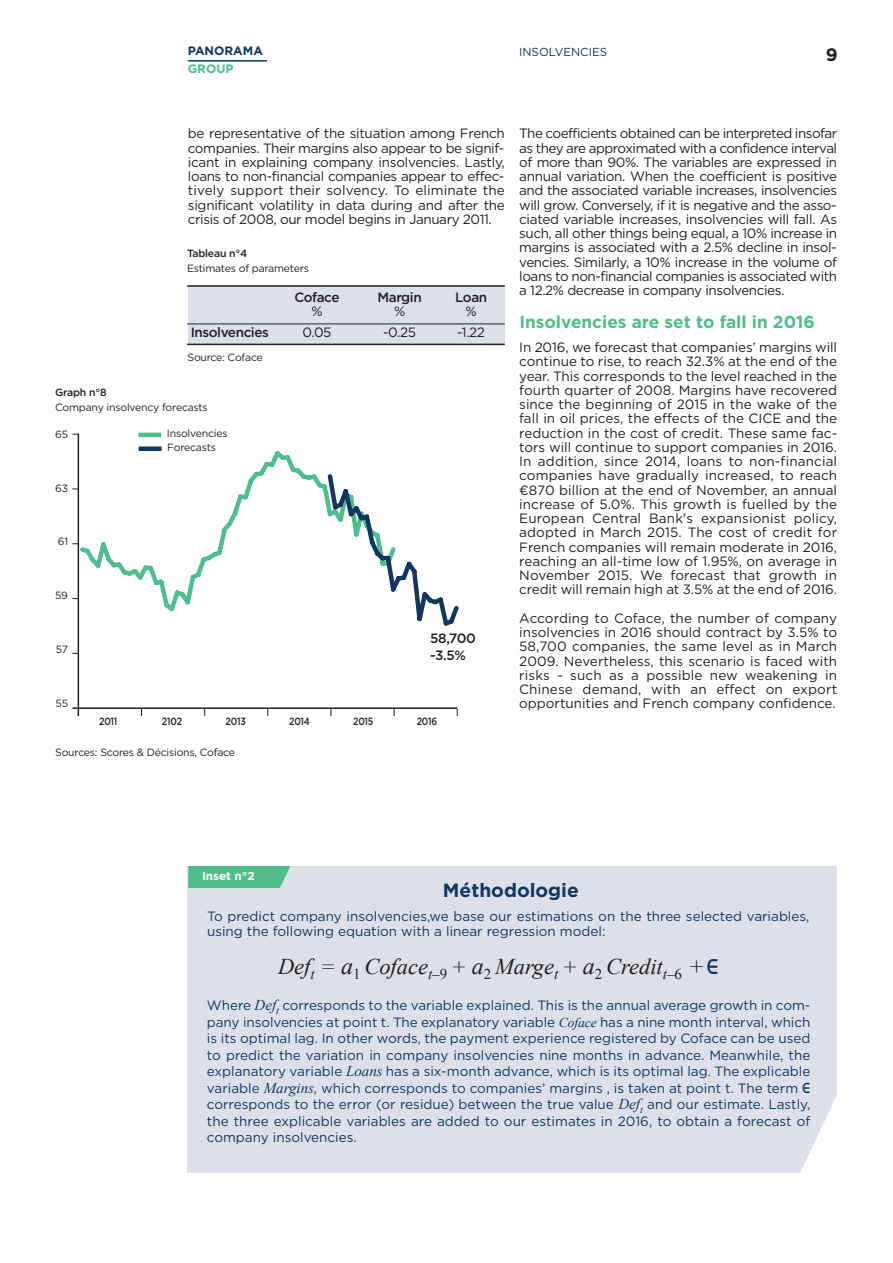
<style>
.page{position:relative;width:893px;height:1263px;background:#fff}
.page>*{position:absolute;margin:0;border:0;box-sizing:border-box;transform-origin:0 0}
.t1{font:italic 22.5px "Times New Roman";color:#231f20}
.t2{font:700 19.2px "Gotham";color:#113761}
.t3{font:700 18px "Gotham";color:#231f20}
.t4{font:700 17.25px "Gotham";color:#50bd88}
.t5{font:13.5px/14.2px "Gotham";letter-spacing:-.02em;color:#231f20;text-align:justify}
.t6{font:13.5px/16.5px "Gotham";color:#113761}
.t7{font:500 13.5px/16.2px "Gotham";letter-spacing:-.03em;color:#231f20}
.t8{font:700 12.15px "Gotham";color:#113761}
.t9{font:700 12.15px "Gotham";color:#50bd88}
.t10{font:700 11.7px "Gotham";color:#fff}
.t11{font:11.55px "Gotham";color:#113761}
.t12{font:10.5px/13.8px "Gotham";letter-spacing:-.02em;color:#231f20}
.t13{font:500 10.5px "Gotham";letter-spacing:-.02em;color:#231f20;scale:.85 1}
.t14{font:500 10.5px "Gotham";letter-spacing:-.02em;color:#231f20}
.s1{font-size:24px}
.s2{font-family:"Menlo";font-weight:700;font-size:19.95px;color:#113761}
.s3{font-family:"Times New Roman";font-style:italic;font-size:15px}
.s4{font-family:"Times New Roman";font-style:italic}
.s5{font-family:"Menlo";font-weight:700;font-style:italic}
</style>
<div class="page">
<div style="left:188px;top:286px;width:316px;height:58px;background:#dde0e8"></div>
<hr style="left:187px;top:285px;width:318px;height:2px;background:#231f20">
<hr style="left:187px;top:324px;width:318px;height:1px;background:#231f20">
<hr style="left:187px;top:344px;width:318px;height:1px;background:#231f20">
<svg style="left:80px;top:447px;width:245px;height:165px"></svg>
<svg style="left:325px;top:474px;width:134px;height:152px"></svg>
<hr style="left:78px;top:434px;width:1px;height:282px;background:#231f20">
<hr style="left:72px;top:707px;width:385px;height:2px;background:#231f20">
<hr style="left:138px;top:433px;width:23px;height:4px;background:#50bd88">
<div style="left:139px;top:446px;width:23px;height:5px;background:#113761"></div>
<div style="left:187px;top:866px;width:649px;height:306px;background:#dde0e8"></div>
<div style="left:188px;top:866px;width:102px;height:22px;background:#50bd88"></div>
<svg style="left:797px;top:1095px;width:40px;height:78px"></svg>
<hr style="left:188px;top:60px;width:79px;height:2px;background:#113761">
<p class="t8" style="left:188px;top:44px;width:77px">PANORAMA</p>
<h3 class="t3" style="left:826px;top:44px;width:13px">9</h3>
<p class="t9" style="left:188px;top:62px;width:47px">GROUP</p>
<p class="t11" style="left:519px;top:45px;width:90px">INSOLVENCIES</p>
<p class="t5" style="left:188px;top:127px;width:318px">be representative of the situation among French companies. Their margins also appear to be signif&shy;icant in explaining company insolvencies. Lastly, loans to non-financial companies appear to effec&shy;tively support their solvency. To eliminate the significant volatility in data during and after the crisis of 2008, our model begins in January 2011.</p>
<p class="t14" style="left:187px;top:248px;width:62px">Tableau n°4</p>
<p class="t12" style="left:187px;top:262px;width:124px">Estimates of parameters</p>
<p class="t7" style="left:294px;top:289px;width:47px">Coface</p>
<p class="t7" style="left:378px;top:289px;width:46px">Margin</p>
<p class="t7" style="left:455px;top:289px;width:34px">Loan</p>
<p class="t5" style="left:311px;top:305px;width:13px">%</p>
<p class="t5" style="left:394px;top:305px;width:13px">%</p>
<p class="t5" style="left:465px;top:305px;width:13px">%</p>
<p class="t7" style="left:191px;top:325px;width:80px">Insolvencies</p>
<p class="t5" style="left:302px;top:326px;width:31px">0.05</p>
<p class="t5" style="left:383px;top:326px;width:34px">-0.25</p>
<p class="t5" style="left:457px;top:326px;width:29px">-1.22</p>
<p class="t12" style="left:188px;top:351px;width:77px">Source: Coface</p>
<p class="t14" style="left:55px;top:386px;width:53px">Graph n°8</p>
<p class="t12" style="left:55px;top:401px;width:154px">Company insolvency forecasts</p>
<p class="t12" style="left:55px;top:427px;width:15px">65</p>
<p class="t12" style="left:167px;top:427px;width:62px">Insolvencies<br>Forecasts</p>
<p class="t12" style="left:55px;top:481px;width:14px">63</p>
<p class="t12" style="left:58px;top:535px;width:12px">61</p>
<p class="t12" style="left:55px;top:589px;width:14px">59</p>
<p class="t12" style="left:56px;top:643px;width:14px">57</p>
<p class="t12" style="left:55px;top:697px;width:14px">55</p>
<p class="t7" style="left:430px;top:631px;width:47px">58,700 -3.5%</p>
<p class="t13" style="left:99px;top:715px;width:23px">2011</p>
<p class="t13" style="left:162px;top:715px;width:25px">2102</p>
<p class="t13" style="left:226px;top:715px;width:25px">2013</p>
<p class="t13" style="left:289px;top:715px;width:26px">2014</p>
<p class="t13" style="left:353px;top:715px;width:26px">2015</p>
<p class="t13" style="left:417px;top:715px;width:26px">2016</p>
<p class="t12" style="left:55px;top:746px;width:181px">Sources: Scores &amp; Décisions, Coface</p>
<p class="t5" style="left:519px;top:127px;width:319px">The coefficients obtained can be interpreted insofar as they are approximated with a confidence interval of more than 90%. The variables are expressed in annual variation. When the coefficient is positive and the associated variable increases, insolvencies will grow. Conversely, if it is negative and the asso&shy;ciated variable increases, insolvencies will fall. As such, all other things being equal, a 10% increase in margins is associated with a 2.5% decline in insol&shy;vencies. Similarly, a 10% increase in the volume of loans to non-financial companies is associated with a 12.2% decrease in company insolvencies.</p>
<p class="t4" style="left:519px;top:312px;width:297px">Insolvencies are set to fall in 2016</p>
<p class="t5" style="left:519px;top:340px;width:319px">In 2016, we forecast that companies’ margins will continue to rise, to reach 32.3% at the end of the year. This corresponds to the level reached in the fourth quarter of 2008. Margins have recovered since the beginning of 2015 in the wake of the fall in oil prices, the effects of the CICE and the reduction in the cost of credit. These same fac&shy;tors will continue to support companies in 2016.<br>In addition, since 2014, loans to non-financial companies have gradually increased, to reach ¤870 billion at the end of November, an annual increase of 5.0%. This growth is fuelled by the European Central Bank's expansionist policy, adopted in March 2015. The cost of credit for French companies will remain moderate in 2016, reaching an all-time low of 1.95%, on average in November 2015. We forecast that growth in credit will remain high at 3.5% at the end of 2016.</p>
<p class="t5" style="left:519px;top:611px;width:319px">According to Coface, the number of company insolvencies in 2016 should contract by 3.5% to 58,700 companies, the same level as in March 2009. Nevertheless, this scenario is faced with risks - such as a possible new weakening in Chinese demand, with an effect on export opportunities and French company confidence.</p>
<p class="t10" style="left:202px;top:869px;width:54px">Inset n°2</p>
<p class="t6" style="left:207px;top:909px;width:604px;line-height:15px">To predict company insolvencies,we base our estimations on the three selected variables, using the following equation with a linear regression model:</p>
<h2 class="t2" style="left:443px;top:879px;width:137px">Méthodologie</h2>
<h1 class="t1" style="left:278px;top:954px;width:442px">Def<sub>t</sub> = <span class="s1">a</span><sub>1</sub> Coface<sub>t</sub><sub>–9</sub> + <span class="s1">a</span><sub>2</sub> Marge<sub>t</sub> + <span class="s1">a</span><sub>2</sub> Credit<sub>t</sub><sub>–6</sub> <span class="s1">+</span><span class="s2">∈</span></h1>
<p class="t6" style="left:207px;top:997px;width:605px;text-align:justify">Where <span class="s3">Def</span><sub>t</sub> corresponds to the variable explained. This is the annual average growth in com&shy;pany insolvencies at point t. The explanatory variable <span class="s4">Coface</span> has a nine month interval, which is its optimal lag. In other words, the payment experience registered by Coface can be used to predict the variation in company insolvencies nine months in advance. Meanwhile, the explanatory variable <span class="s3">Loans</span> has a six-month advance, which is its optimal lag. The explicable variable <span class="s3">Margins</span>, which corresponds to companies’ margins , is taken at point t. The term <span class="s5">∈ </span>corresponds to the error (or residue) between the true value <span class="s3">Def</span><sub>t</sub> and our estimate. Lastly, the three explicable variables are added to our estimates in 2016, to obtain a forecast of company insolvencies.</p>
</div>
